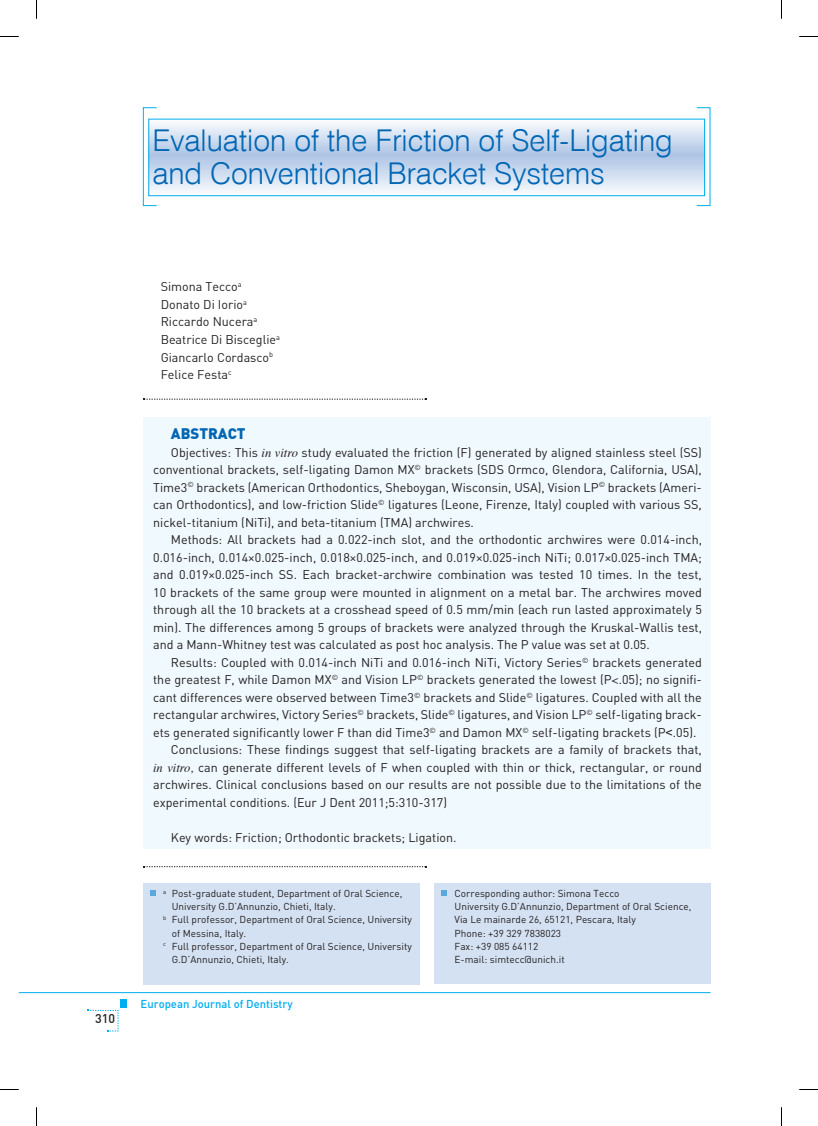
<style>
.page{position:relative;width:818px;height:1126px;background:#fff}
.page>*{position:absolute;margin:0;border:0;box-sizing:border-box;transform-origin:0 0}
.t1{font:300 30px/32.5px "Swiss 721 BT";color:#0166b3}
.t2{font:15px "Din B Black";color:#0166b3}
.t3{font:12.5px/17.5px "DIN";color:#231f20;text-align:justify}
.t4{font:12.5px/17.5px "Din B Regular";color:#231f20}
.t5{font:12.5px "Din B Medium";color:#231f20}
.t6{font:11.25px "Din B Medium";color:#00aeef}
.t7{font:10px/13.1px "DIN";color:#231f20}
.s1{font-family:"Times";font-style:italic}
.s2{font-family:"Times"}
.s3{font-family:"Arial"}
</style>
<div class="page">
<hr style="left:19px;top:992px;width:691px;height:1px;background:#00aeef">
<div style="left:120px;top:999px;width:7px;height:8px;background:#00aeef"></div>
<svg style="left:88px;top:1009px;width:31px;height:22px"></svg>
<div style="left:143px;top:417px;width:567px;height:432px;background:#f0f9fd"></div>
<svg style="left:143px;top:398px;width:283px;height:2px"></svg>
<svg style="left:143px;top:866px;width:283px;height:1px"></svg>
<div style="left:143px;top:882px;width:276px;height:102px;background:#d4e1f2"></div>
<div style="left:434px;top:882px;width:276px;height:101px;background:#d4e1f2"></div>
<svg style="left:150px;top:890px;width:6px;height:5px"></svg>
<svg style="left:441px;top:890px;width:6px;height:5px"></svg>
<svg style="left:150px;top:123px;width:552px;height:68px;background:#cfddf0"></svg>
<div style="left:148px;top:119px;width:556px;height:77px;border:1px solid #00aeef"></div>
<div style="left:143px;top:107px;width:14px;height:99px;border:1px solid #00aeef"></div>
<svg style="left:0;top:36px;width:19px;height:1px"></svg>
<svg style="left:799px;top:36px;width:18px;height:1px"></svg>
<svg style="left:0;top:1089px;width:19px;height:1px"></svg>
<svg style="left:799px;top:1089px;width:18px;height:1px"></svg>
<svg style="left:36px;top:0;width:1px;height:19px"></svg>
<svg style="left:36px;top:1107px;width:1px;height:18px"></svg>
<h1 class="t1" style="left:152px;top:124px;width:521px">Evaluation of the Friction of Self-Ligating and Conventional Bracket Systems</h1>
<p class="t5" style="left:95px;top:1010px;width:21px">310</p>
<p class="t4" style="left:160px;top:278px;width:121px">Simona Tecco<sup>a<br></sup>Donato Di Iorio<sup>a<br></sup>Riccardo Nucera<sup>a<br></sup>Beatrice Di Bisceglie<sup>a<br></sup>Giancarlo Cordasco<sup>b<br></sup>Felice Festa<sup>c</sup></p>
<p class="t2" style="left:171px;top:423px;width:76px">ABSTRACT</p>
<p class="t3" style="left:153px;top:443px;width:550px;text-indent:18px">Objectives: This <span class="s1">in vitro</span> study evaluated the friction (F) generated by aligned stainless steel (SS) conventional brackets, self-ligating Damon MX<sup>©</sup> brackets (SDS Ormco, Glendora, California, USA), Time3<sup>©</sup> brackets (American Orthodontics, Sheboygan, Wisconsin, USA), Vision LP<sup>©</sup> brackets (Ameri&shy;can Orthodontics), and low-friction Slide<sup>©</sup> ligatures (Leone, Firenze, Italy) coupled with various SS, nickel-titanium (NiTi), and beta-titanium (TMA) archwires.</p>
<p class="t3" style="left:153px;top:530px;width:550px;text-indent:18px">Methods: All brackets had a 0.022-inch slot, and the orthodontic archwires were 0.014-inch, 0.016-inch, 0.014×0.025-inch, 0.018×0.025-inch, and 0.019×0.025-inch NiTi; 0.017×0.025-inch TMA; and 0.019×0.025-inch SS. Each bracket-archwire combination was tested 10 times. In the test, 10 brackets of the same group were mounted in alignment on a metal bar. The archwires moved through all the 10 brackets at a crosshead speed of 0.5 mm/min (each run lasted approximately 5 min). The differences among 5 groups of brackets were analyzed through the Kruskal-Wallis test, and a Mann-Whitney test was calculated as post hoc analysis. The P value was set at 0.05.</p>
<p class="t3" style="left:171px;top:653px;width:532px">Results: Coupled with 0.014-inch NiTi and 0.016-inch NiTi, Victory Series<sup>©</sup> brackets generated</p>
<p class="t3" style="left:153px;top:670px;width:550px">the greatest F, while Damon MX<sup>©</sup> and Vision LP<sup>©</sup> brackets generated the lowest (P<span class="s2">&lt;</span>.05); no signifi-</p>
<p class="t3" style="left:153px;top:688px;width:550px">cant differences were observed between Time3<sup>©</sup> brackets and Slide<sup>©</sup> ligatures. Coupled with all the</p>
<p class="t3" style="left:153px;top:705px;width:550px">rectangular archwires, Victory Series<sup>©</sup> brackets, Slide<sup>©</sup> ligatures, and Vision LP<sup>©</sup> self-ligating brack-</p>
<p class="t3" style="left:153px;top:723px;width:544px">ets generated significantly lower F than did Time3<sup>©</sup> and Damon MX<sup>©</sup> self-ligating brackets (P<span class="s3">&lt;</span>.05).</p>
<p class="t3" style="left:171px;top:740px;width:532px">Conclusions: These findings suggest that self-ligating brackets are a family of brackets that,</p>
<p class="t3" style="left:153px;top:758px;width:550px"><span class="s1">in vitro,</span> can generate different levels of F when coupled with thin or thick, rectangular, or round</p>
<p class="t3" style="left:153px;top:775px;width:550px">archwires. Clinical conclusions based on our results are not possible due to the limitations of the</p>
<p class="t3" style="left:153px;top:793px;width:295px">experimental conditions. (Eur J Dent 2011;5:310-317)</p>
<p class="t3" style="left:171px;top:828px;width:287px">Key words: Friction; Orthodontic brackets; Ligation.</p>
<p class="t7" style="left:163px;top:886px;width:241px"><sup>a</sup> Post-graduate student, Department of Oral Science,</p>
<p class="t7" style="left:172px;top:899px;width:165px">University G.D’Annunzio, Chieti, Italy.</p>
<p class="t7" style="left:163px;top:913px;width:250px"><sup>b</sup> Full professor, Department of Oral Science, University</p>
<p class="t7" style="left:172px;top:926px;width:76px">of Messina, Italy.</p>
<p class="t7" style="left:163px;top:939px;width:250px"><sup>c</sup> Full professor, Department of Oral Science, University</p>
<p class="t7" style="left:172px;top:952px;width:119px">G.D’Annunzio, Chieti, Italy.</p>
<p class="t6" style="left:140px;top:996px;width:153px">European Journal of Dentistry</p>
<p class="t7" style="left:454px;top:886px;width:238px">Corresponding author: Simona Tecco<br>University G.D’Annunzio, Department of Oral Science, Via Le mainarde 26, 65121, Pescara, Italy<br>Phone: +39 329 7838023<br>Fax: +39 085 64112<br>E-mail: simtecc@unich.it</p>
</div>
